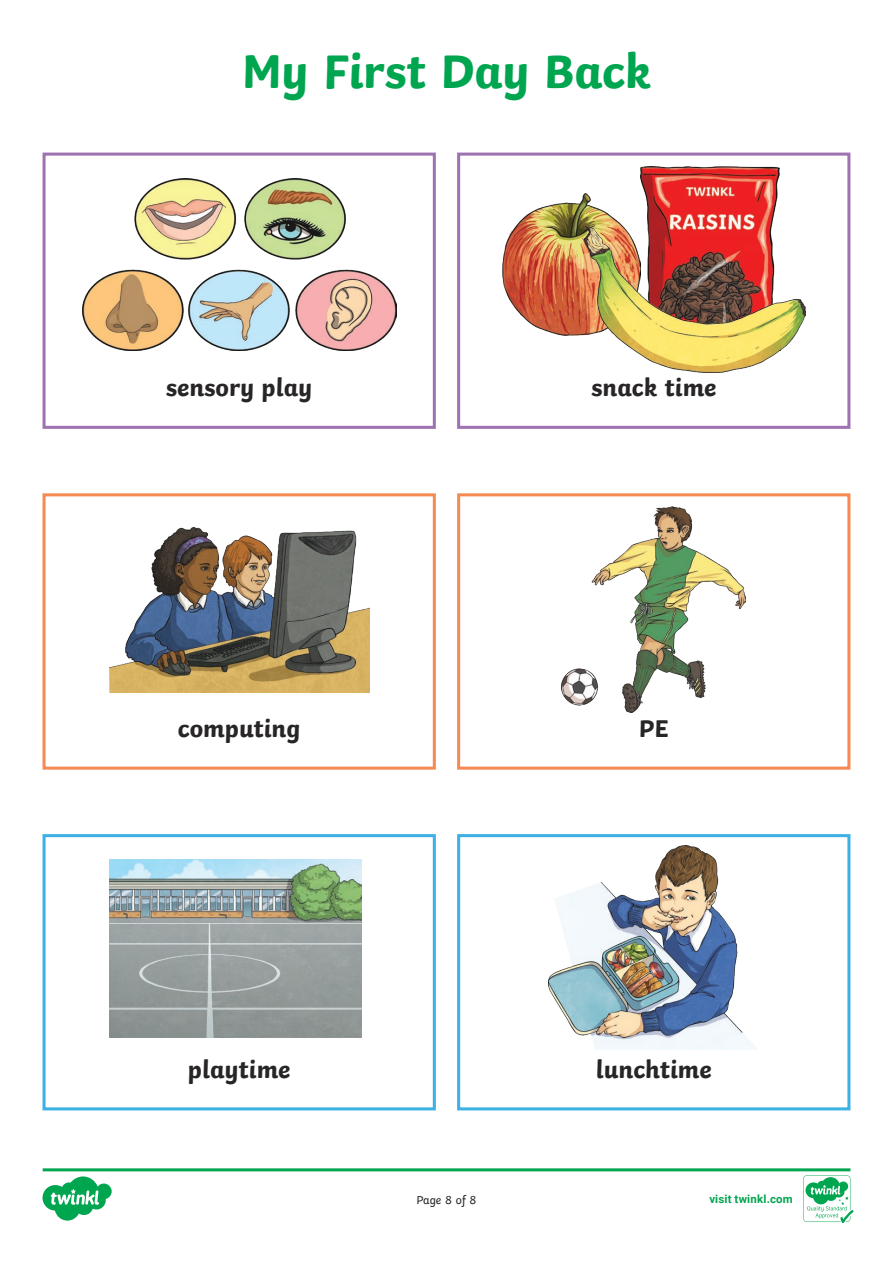
<style>
.page{position:relative;width:893px;height:1263px;background:#fff}
.page>*{position:absolute;margin:0;border:0;box-sizing:border-box;transform-origin:0 0}
.Heading_1{font:700 49.5px "Twinkl";letter-spacing:-.01em;color:#00a54f}
.Heading_2{font:700 25.5px "Twinkl";color:#282526}
.t1{font:12px "Twinkl";letter-spacing:-.005em;color:#282526}
.t2{font:700 11.4px "Roboto";letter-spacing:.02em;color:#00a54f}
</style>
<div class="page">
<div style="left:457px;top:153px;width:393px;height:276px;border:3px solid #9f73b1"></div>
<div style="left:43px;top:153px;width:393px;height:276px;border:3px solid #9f73b1"></div>
<div style="left:43px;top:493px;width:393px;height:277px;border:3px solid #f68a53"></div>
<div style="left:457px;top:493px;width:393px;height:277px;border:3px solid #f68a53"></div>
<div style="left:43px;top:834px;width:393px;height:276px;border:3px solid #3db1e5"></div>
<div style="left:457px;top:834px;width:393px;height:276px;border:3px solid #3db1e5"></div>
<img style="left:82px;top:179px;width:314px;height:171px">
<img style="left:641px;top:166px;width:139px;height:60px">
<img style="left:502px;top:193px;width:121px;height:143px">
<img style="left:585px;top:226px;width:220px;height:147px">
<img style="left:109px;top:527px;width:260px;height:165px">
<img style="left:562px;top:506px;width:184px;height:206px">
<img style="left:109px;top:859px;width:252px;height:178px">
<img style="left:549px;top:845px;width:209px;height:205px">
<svg style="left:43px;top:1168px;width:810px;height:55px"></svg>
<p class="Heading_1" style="left:242px;top:31px;width:411px">My First Day Back</p>
<p class="Heading_2" style="left:166px;top:366px;width:148px">sensory play</p>
<p class="Heading_2" style="left:591px;top:366px;width:127px">snack time</p>
<p class="Heading_2" style="left:178px;top:707px;width:124px">computing</p>
<p class="Heading_2" style="left:639px;top:707px;width:31px">PE</p>
<p class="Heading_2" style="left:188px;top:1048px;width:104px">playtime</p>
<p class="Heading_2" style="left:596px;top:1048px;width:117px">lunchtime</p>
<p class="t1" style="left:416px;top:1191px;width:62px">Page 8 of 8</p>
<p class="t2" style="left:709px;top:1191px;width:85px">visit twinkl.com</p>
</div>
